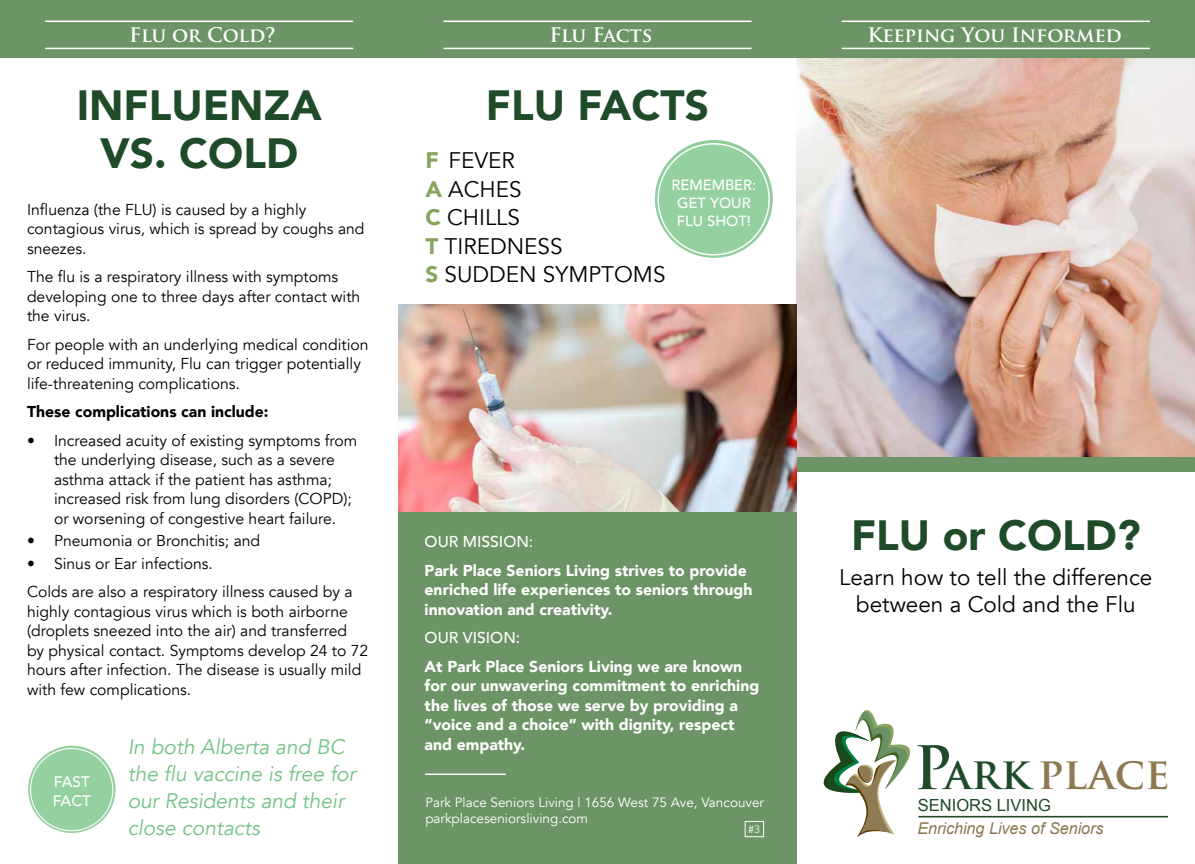
<style>
.page{position:relative;width:1195px;height:864px;background:#fff}
.page>*{position:absolute;margin:0;border:0;box-sizing:border-box;transform-origin:0 0}
.t1{font:700 58.35px "Trajan Pro";color:#1f4b29}
.t2{font:700 43.05px "Trajan Pro";color:#8d7852}
.t3{font:900 42.3px "Avenir";color:#1f4b29}
.t4{font:22.5px/28.5px "Avenir";color:#000;text-align:center}
.t5{font:italic 21px/27px "Avenir";color:#71c385}
.t6{font:700 19.65px "Trajan Pro";letter-spacing:-.01em;color:#fff}
.t7{font:16.65px "Arial";color:#1f4b29}
.t8{font:italic 16.2px "Arial";color:#8d7852}
.t9{font:15.75px/19.5px "Avenir";color:#000}
.t10{font:900 15.75px/19.5px "Avenir";color:#fff}
.t11{font:900 15.75px "Avenir";color:#000}
.t12{font:500 15.75px "Avenir";color:#fff}
.t13{font:500 15.3px/18.6px "Avenir";color:#fff}
.t14{font:500 14.7px/18px "Avenir";color:#fff;text-align:center}
.t15{font:13.5px/16.5px "Avenir";color:#fff}
.t16{font:10.8px "Avenir";color:#fff}
.s1{font-weight:900;color:#88a55d}
.s2{color:#1f4b29}
</style>
<div class="page">
<div style="left:398px;top:511px;width:398px;height:353px;background:#6d9466"></div>
<img style="left:796px;top:58px;width:399px;height:399px">
<div style="left:796px;top:457px;width:399px;height:15px;background:#6d9466"></div>
<div style="left:0;top:0;width:1195px;height:58px;background:#6d9466"></div>
<hr style="left:918px;top:816px;width:250px;height:1px;background:#1f4b29">
<hr style="left:842px;top:48px;width:308px;height:1px;background:#fff">
<hr style="left:443px;top:48px;width:308px;height:1px;background:#fff">
<hr style="left:425px;top:774px;width:81px;height:1px;background:#fff">
<hr style="left:45px;top:48px;width:308px;height:1px;background:#fff">
<hr style="left:842px;top:21px;width:308px;height:1px;background:#fff">
<hr style="left:443px;top:21px;width:308px;height:1px;background:#fff">
<hr style="left:45px;top:21px;width:308px;height:1px;background:#fff">
<svg style="left:655px;top:140px;width:118px;height:118px"></svg>
<div style="left:658px;top:144px;width:111px;height:111px;background:#95d0a0;border-radius:50%"></div>
<div style="left:28px;top:746px;width:87px;height:87px;background:#95d0a0;border-radius:50%"></div>
<div style="left:30px;top:748px;width:83px;height:83px;border:1px solid #fff;border-radius:50%"></div>
<img style="left:398px;top:304px;width:398px;height:207px">
<svg style="left:796px;top:687px;width:140px;height:155px"></svg>
<div style="left:745px;top:821px;width:19px;height:16px;border:1px solid #fff"></div>
<p class="t6" style="left:129px;top:22px;width:148px">Flu or Cold?</p>
<p class="t6" style="left:549px;top:22px;width:105px">Flu Facts</p>
<p class="t6" style="left:867px;top:22px;width:256px">Keeping You Informed</p>
<h3 class="t3" style="left:77px;top:69px;width:246px">INFLUENZA</h3>
<h3 class="t3" style="left:486px;top:69px;width:224px">FLU FACTS</h3>
<h3 class="t3" style="left:100px;top:117px;width:199px">VS. COLD</h3>
<h3 class="t4" style="left:425px;top:147px;width:242px;text-align:left"><span class="s1">F</span> FEVER<br><span class="s1">A</span> ACHES<br><span class="s1">C</span> CHILLS<br><span class="s1">T</span> TIREDNESS<br><span class="s1">S</span> SUDDEN SYMPTOMS</h3>
<p class="t14" style="left:671px;top:175px;width:86px">REMEMBER:<br>GET YOUR<br>FLU SHOT!</p>
<p class="t9" style="left:27px;top:200px;width:339px">Influenza (the FLU) is caused by a highly contagious virus, which is spread by coughs and sneezes.</p>
<p class="t9" style="left:27px;top:267px;width:335px">The flu is a respiratory illness with symptoms developing one to three days after contact with the virus.</p>
<p class="t9" style="left:27px;top:335px;width:343px">For people with an underlying medical condition or reduced immunity, Flu can trigger potentially life-threatening complications.</p>
<p class="t11" style="left:27px;top:398px;width:243px">These complications can include:</p>
<p class="t9" style="left:54px;top:431px;width:305px;text-indent:-27px">• Increased acuity of existing symptoms from the underlying disease, such as a severe asthma attack if the patient has asthma; increased risk from lung disorders (COPD); or worsening of congestive heart failure.</p>
<p class="t9" style="left:27px;top:531px;width:235px">• Pneumonia or Bronchitis; and</p>
<p class="t9" style="left:27px;top:549px;width:327px;line-height:28.5px">• Sinus or Ear infections.<br>Colds are also a respiratory illness caused by a</p>
<p class="t9" style="left:27px;top:602px;width:343px">highly contagious virus which is both airborne (droplets sneezed into the air) and transferred by physical contact. Symptoms develop 24 to 72 hours after infection. The disease is usually mild with few complications.</p>
<p class="t12" style="left:424px;top:528px;width:110px">OUR MISSION:</p>
<p class="t10" style="left:424px;top:560px;width:329px">Park Place Seniors Living strives to provide enriched life experiences to seniors through innovation and creativity.</p>
<p class="t12" style="left:424px;top:624px;width:97px">OUR VISION:</p>
<p class="t10" style="left:424px;top:656px;width:336px">At Park Place Seniors Living we are known for our unwavering commitment to enriching the lives of those we serve by providing a “voice and a choice” with dignity, respect and empathy.</p>
<h3 class="t5" style="left:128px;top:734px;width:229px">In both Alberta and BC the flu vaccine is free for our Residents and their close contacts</h3>
<p class="t13" style="left:53px;top:772px;width:40px">FAST<br>FACT</p>
<p class="t15" style="left:425px;top:794px;width:340px">Park Place Seniors Living | 1656 West 75 Ave, Vancouver parkplaceseniorsliving.com</p>
<p class="t16" style="left:748px;top:823px;width:14px">#3</p>
<h3 class="t3" style="left:851px;top:499px;width:291px">FLU or COLD?</h3>
<h3 class="t4" style="left:839px;top:564px;width:315px;line-height:27px">Learn how to tell the difference between a Cold and the Flu</h3>
<h1 class="t1" style="left:914px;top:732px;width:39px">P</h1>
<h2 class="t2" style="left:944px;top:747px;width:227px"><span class="s2">ark</span> place</h2>
<p class="t7" style="left:918px;top:794px;width:135px">SENIORS LIVING</p>
<p class="t8" style="left:917px;top:817px;width:188px">Enriching Lives of Seniors</p>
</div>
